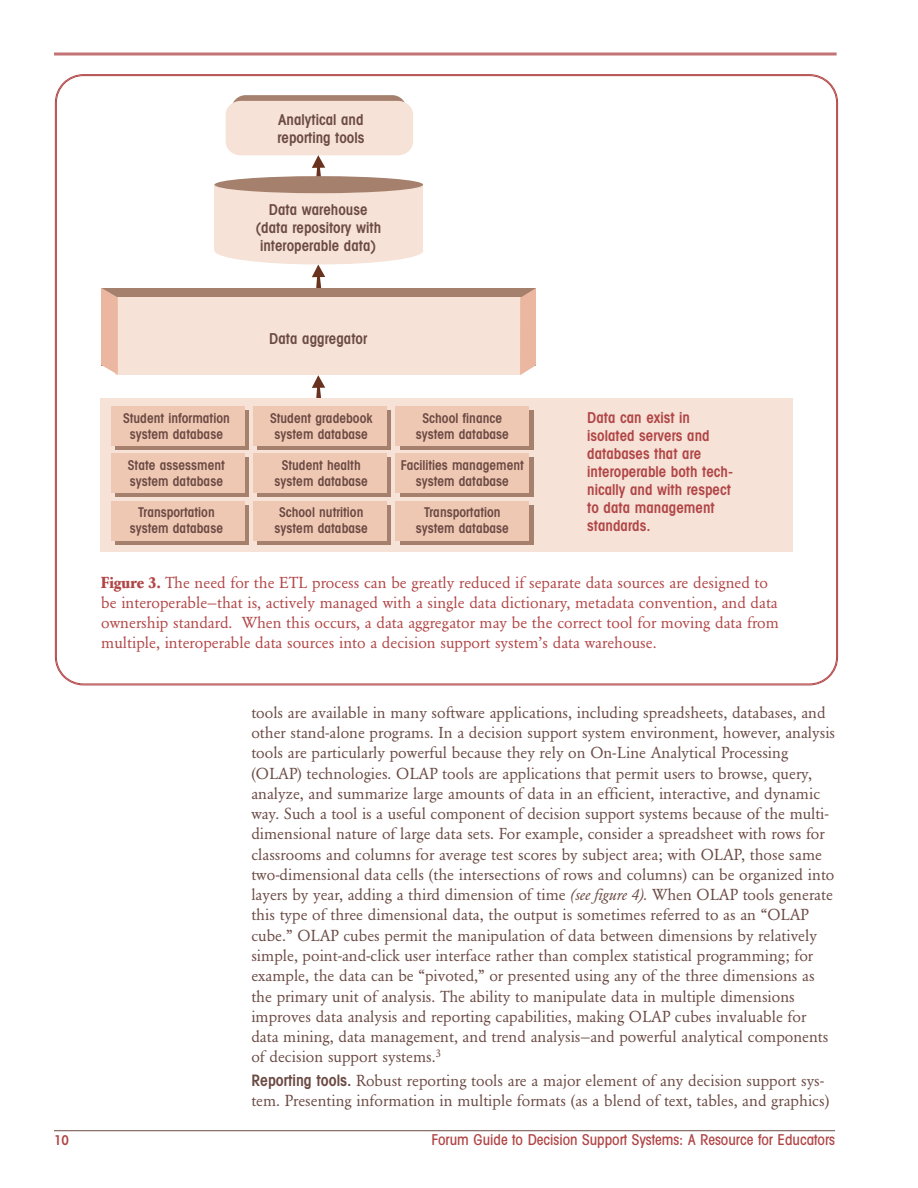
<style>
.page{position:relative;width:918px;height:1188px;background:#fff}
.page>*{position:absolute;margin:0;border:0;box-sizing:border-box;transform-origin:0 0}
.t1{font:15.75px/20.2px "Garamond BE";color:#6b4a43}
.t2{font:15.75px/20.2px "Garamond BE";color:#b14546}
.t3{font:600 condensed 15px/18px "Avant Garde";color:#b14546}
.t4{font:600 condensed 15px/18px "Avant Garde";color:#6b4a43}
.t5{font:500 condensed 15px "Avant Garde";color:#b14546}
.t6{font:600 condensed 13.5px/16.5px "Avant Garde";color:#6b4a43;text-align:center}
.t7{font:600 condensed 13.5px "Avant Garde";color:#b14546}
.s1{font-weight:700}
.s2{font-style:italic}
.s3{font-family:"Avant Garde";font-weight:600;font-stretch:condensed}
</style>
<div class="page">
<hr style="left:54px;top:1130px;width:781px;height:1px;background:#6b4a43">
<svg style="left:54px;top:52px;width:783px;height:4px;background:#d29596"></svg>
<svg style="left:56px;top:75px;width:781px;height:609px"></svg>
<svg style="left:312px;top:375px;width:13px;height:23px"></svg>
<div style="left:100px;top:398px;width:693px;height:154px;background:#f6e2d7"></div>
<svg style="left:312px;top:265px;width:13px;height:23px"></svg>
<div style="left:232px;top:95px;width:174px;height:55px;background:linear-gradient(to right,#a5816d,#a6816d);border-radius:14px"></div>
<div style="left:226px;top:101px;width:187px;height:54px;background:#f6e2d7;border-radius:15px"></div>
<div style="left:102px;top:288px;width:434px;height:77px;background:#a5806c"></div>
<div style="left:116px;top:298px;width:405px;height:77px;background:#f6e2d7"></div>
<svg style="left:520px;top:288px;width:16px;height:87px"></svg>
<svg style="left:101px;top:288px;width:17px;height:87px"></svg>
<svg style="left:312px;top:155px;width:13px;height:21px"></svg>
<div style="left:215px;top:185px;width:208px;height:65px;background:#f6e2d7"></div>
<div style="left:215px;top:176px;width:208px;height:17px;background:#a5806c;border-radius:50%"></div>
<div style="left:215px;top:237px;width:208px;height:27px;background:#f6e2d7;border-radius:50%"></div>
<div style="left:115px;top:411px;width:133px;height:39px;background:#a5806c"></div>
<div style="left:258px;top:411px;width:133px;height:39px;background:#a5806c"></div>
<div style="left:400px;top:411px;width:133px;height:39px;background:#a5806c"></div>
<div style="left:115px;top:458px;width:133px;height:39px;background:#a5806c"></div>
<div style="left:258px;top:458px;width:133px;height:39px;background:#a5806c"></div>
<div style="left:400px;top:458px;width:133px;height:39px;background:#a5806c"></div>
<svg style="left:115px;top:506px;width:133px;height:39px"></svg>
<svg style="left:258px;top:506px;width:133px;height:39px"></svg>
<svg style="left:400px;top:506px;width:133px;height:39px"></svg>
<div style="left:111px;top:407px;width:133px;height:39px;background:#efc8b4"></div>
<div style="left:253px;top:407px;width:134px;height:39px;background:#efc8b4"></div>
<div style="left:396px;top:407px;width:133px;height:39px;background:#efc8b4"></div>
<div style="left:111px;top:454px;width:133px;height:39px;background:#efc8b4"></div>
<div style="left:253px;top:454px;width:134px;height:39px;background:#efc8b4"></div>
<div style="left:396px;top:454px;width:133px;height:39px;background:#efc8b4"></div>
<div style="left:111px;top:501px;width:133px;height:39px;background:#efc8b4"></div>
<div style="left:253px;top:501px;width:134px;height:39px;background:#efc8b4"></div>
<div style="left:396px;top:501px;width:133px;height:39px;background:#efc8b4"></div>
<p class="t4" style="left:277px;top:112px;width:89px">Analytical and reporting tools</p>
<p class="t4" style="left:255px;top:202px;width:127px;text-align:center">Data warehouse (data repository with interoperable data)</p>
<p class="t6" style="left:123px;top:411px;width:108px">Student information system database</p>
<p class="t6" style="left:128px;top:458px;width:99px;text-align:left">State assessment system database</p>
<p class="t6" style="left:130px;top:505px;width:95px">Transportation system database</p>
<p class="t4" style="left:269px;top:331px;width:99px">Data aggregator</p>
<p class="t6" style="left:270px;top:411px;width:104px">Student gradebook system database</p>
<p class="t6" style="left:275px;top:458px;width:95px">Student health system database</p>
<p class="t6" style="left:275px;top:505px;width:95px">School nutrition system database</p>
<p class="t6" style="left:416px;top:411px;width:95px">School finance system database</p>
<p class="t6" style="left:401px;top:458px;width:125px">Facilities management system database</p>
<p class="t6" style="left:416px;top:505px;width:95px">Transportation system database</p>
<p class="t3" style="left:587px;top:410px;width:147px">Data can exist in isolated servers and databases that are interoperable both tech&shy;nically and with respect to data management standards.</p>
<p class="t2" style="left:101px;top:573px;width:679px"><span class="s1">Figure 3.</span> The need for the ETL process can be greatly reduced if separate data sources are designed to be interoperable—that is, actively managed with a single data dictionary, metadata convention, and data ownership standard. When this occurs, a data aggregator may be the correct tool for moving data from multiple, interoperable data sources into a decision support system’s data warehouse.</p>
<p class="t1" style="left:251px;top:704px;width:585px">tools are available in many software applications, including spreadsheets, databases, and other stand-alone programs. In a decision support system environment, however, analysis tools are particularly powerful because they rely on On-Line Analytical Processing (OLAP) technologies. OLAP tools are applications that permit users to browse, query, analyze, and summarize large amounts of data in an efficient, interactive, and dynamic way. Such a tool is a useful component of decision support systems because of the multi&shy;dimensional nature of large data sets. For example, consider a spreadsheet with rows for classrooms and columns for average test scores by subject area; with OLAP, those same two-dimensional data cells (the intersections of rows and columns) can be organized into layers by year, adding a third dimension of time <span class="s2">(see figure 4).</span> When OLAP tools generate this type of three dimensional data, the output is sometimes referred to as an “OLAP cube.” OLAP cubes permit the manipulation of data between dimensions by relatively simple, point-and-click user interface rather than complex statistical programming; for example, the data can be “pivoted,” or presented using any of the three dimensions as the primary unit of analysis. The ability to manipulate data in multiple dimensions improves data analysis and reporting capabilities, making OLAP cubes invaluable for data mining, data management, and trend analysis—and powerful analytical components of decision support systems.<sup>3</sup></p>
<p class="t1" style="left:251px;top:1072px;width:579px"><span class="s3">Reporting tools.</span> Robust reporting tools are a major element of any decision support sys&shy;tem. Presenting information in multiple formats (as a blend of text, tables, and graphics)</p>
<p class="t7" style="left:54px;top:1136px;width:17px">10</p>
<p class="t5" style="left:431px;top:1134px;width:405px">Forum Guide to Decision Support Systems: A Resource for Educators</p>
</div>
